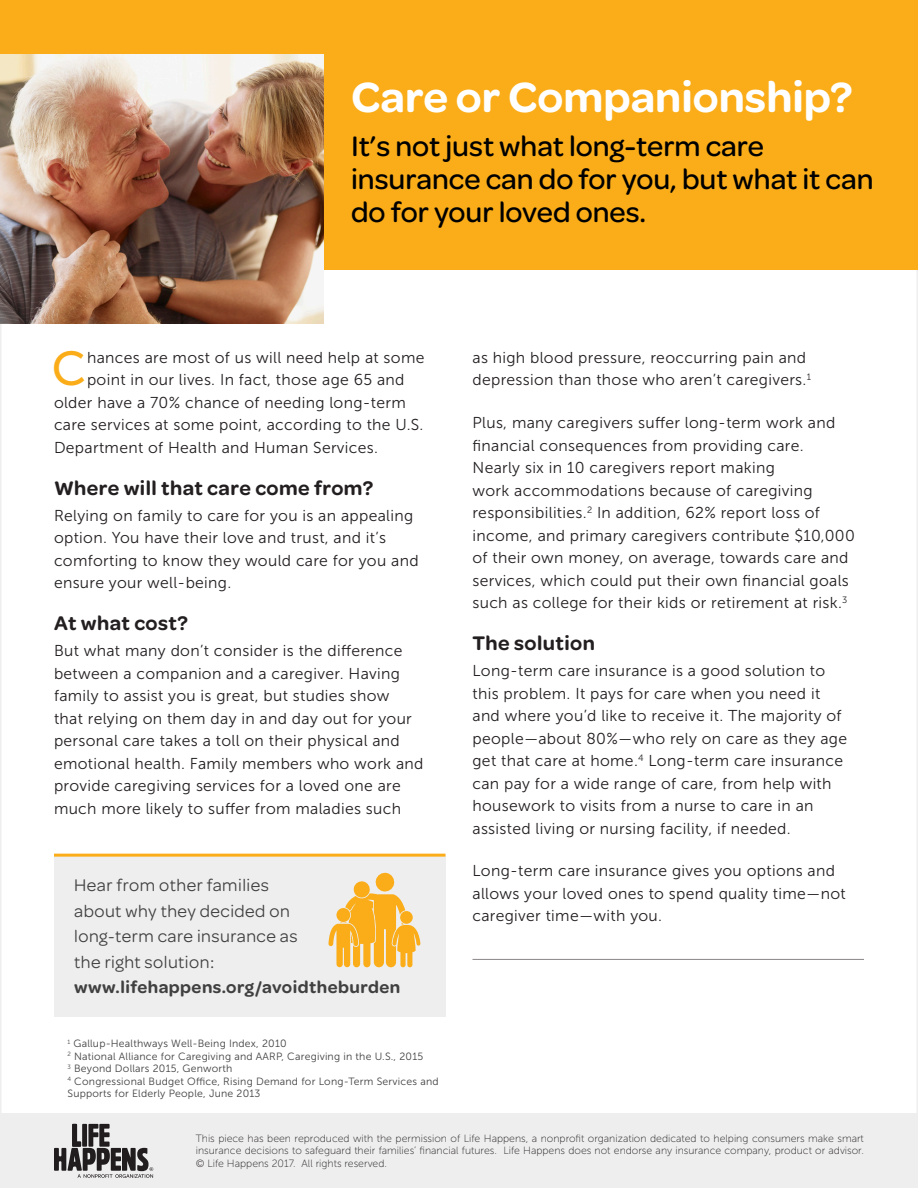
<style>
.page{position:relative;width:918px;height:1188px;background:#fff}
.page>*{position:absolute;margin:0;border:0;box-sizing:border-box;transform-origin:0 0}
.t1{font:47.55px "Museo Sans 500";color:#faad19}
.t2{font:600 45px "Omnes";color:#fff}
.t3{font:500 30px/33px "Omnes";color:#000}
.t4{font:600 21px "Omnes";letter-spacing:.02em;color:#231f20}
.t5{font:18px/25.5px "Omnes";letter-spacing:.025em;color:#404041}
.t6{font:15.75px/22.5px "Museo Sans 300";letter-spacing:.02em;color:#231f20}
.t7{font:10.5px/12.6px "Museo Sans 100";color:#231f20;text-align:justify}
.t8{font:10.5px/12.6px "Museo Sans 300";letter-spacing:.02em;color:#404041}
.s1{font-weight:600}
</style>
<div class="page">
<div style="left:0;top:1114px;width:918px;height:74px;background:#eeeeef"></div>
<div style="left:0;top:0;width:918px;height:270px;background:#faad19"></div>
<img style="left:0;top:54px;width:324px;height:270px">
<div style="left:54px;top:855px;width:392px;height:162px;background:#eeeeef"></div>
<svg style="left:54px;top:1124px;width:99px;height:54px"></svg>
<hr style="left:54px;top:854px;width:392px;height:3px;background:#faad19">
<hr style="left:472px;top:959px;width:392px;height:1px;background:#8b8788">
<svg style="left:328px;top:872px;width:93px;height:95px"></svg>
<p class="t2" style="left:351px;top:72px;width:503px">Care or Companionship?</p>
<p class="t3" style="left:351px;top:129px;width:524px">It’s not just what long-term care insurance can do for you, but what it can do for your loved ones.</p>
<p class="t1" style="left:52px;top:343px;width:36px">C</p>
<p class="t6" style="left:87px;top:346px;width:339px">hances are most of us will need help at some</p>
<p class="t6" style="left:87px;top:369px;width:319px">point in our lives. In fact, those age 65 and</p>
<p class="t6" style="left:54px;top:391px;width:353px">older have a 70% chance of needing long-term</p>
<p class="t6" style="left:54px;top:414px;width:371px">care services at some point, according to the U.S.</p>
<p class="t6" style="left:54px;top:436px;width:326px">Department of Health and Human Services.</p>
<p class="t4" style="left:54px;top:476px;width:321px">Where will that care come from?</p>
<p class="t6" style="left:54px;top:504px;width:366px">Relying on family to care for you is an appealing option. You have their love and trust, and it’s comforting to know they would care for you and ensure your well-being.</p>
<p class="t4" style="left:54px;top:611px;width:135px">At what cost?</p>
<p class="t6" style="left:54px;top:640px;width:371px">But what many don’t consider is the difference between a companion and a caregiver. Having family to assist you is great, but studies show<br>that relying on them day in and day out for your personal care takes a toll on their physical and emotional health. Family members who work and provide caregiving services for a loved one are much more likely to suffer from maladies such</p>
<p class="t5" style="left:74px;top:873px;width:328px">Hear from other families<br>about why they decided on<br>long-term care insurance as<br>the right solution: <span class="s1">www.lifehappens.org/avoidtheburden</span></p>
<p class="t8" style="left:68px;top:1037px;width:221px"><sup>1</sup> Gallup-Healthways Well-Being Index, 2010</p>
<p class="t8" style="left:68px;top:1050px;width:357px"><sup>2</sup> National Alliance for Caregiving and AARP, Caregiving in the U.S., 2015</p>
<p class="t8" style="left:68px;top:1062px;width:166px"><sup>3</sup> Beyond Dollars 2015, Genworth</p>
<p class="t8" style="left:68px;top:1075px;width:373px"><sup>4</sup> Congressional Budget Office, Rising Demand for Long-Term Services and<br>Supports for Elderly People, June 2013</p>
<p class="t6" style="left:472px;top:346px;width:340px">as high blood pressure, reoccurring pain and depression than those who aren’t caregivers.<sup>1</sup></p>
<p class="t6" style="left:472px;top:412px;width:384px">Plus, many caregivers suffer long-term work and financial consequences from providing care.<br>Nearly six in 10 caregivers report making<br>work accommodations because of caregiving responsibilities.<sup>2</sup> In addition, 62% report loss of income, and primary caregivers contribute $10,000 of their own money, on average, towards care and services, which could put their own financial goals such as college for their kids or retirement at risk.<sup>3</sup></p>
<p class="t4" style="left:472px;top:631px;width:124px">The solution</p>
<p class="t6" style="left:472px;top:660px;width:376px">Long-term care insurance is a good solution to this problem. It pays for care when you need it and where you’d like to receive it. The majority of people—about 80%—who rely on care as they age get that care at home.<sup>4</sup> Long-term care insurance can pay for a wide range of care, from help with housework to visits from a nurse to care in an assisted living or nursing facility, if needed.</p>
<p class="t6" style="left:472px;top:860px;width:375px">Long-term care insurance gives you options and allows your loved ones to spend quality time—not caregiver time—with you.</p>
<p class="t7" style="left:196px;top:1132px;width:670px">This piece has been reproduced with the permission of Life Happens, a nonprofit organization dedicated to helping consumers make smart insurance decisions to safeguard their families’ financial futures. Life Happens does not endorse any insurance company, product or advisor. © Life Happens 2017. All rights reserved.</p>
</div>
